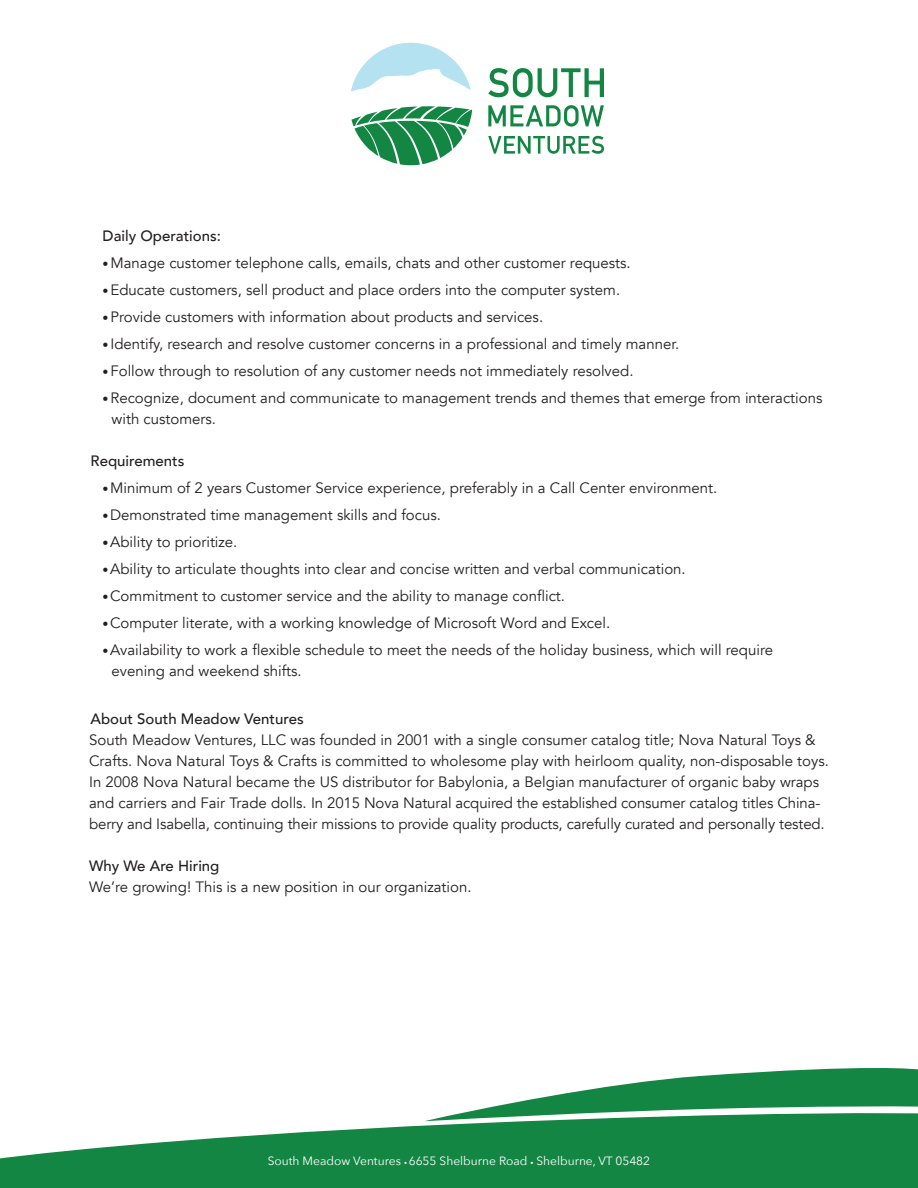
<style>
.page{position:relative;width:918px;height:1188px;background:#fff}
.page>*{position:absolute;margin:0;border:0;box-sizing:border-box;transform-origin:0 0}
.t1{font:15px/21px "Avenir";color:#231f20}
.t2{font:500 15px "Avenir";color:#231f20}
.t3{font:12px "Avenir Next";color:#fff}
.s1{font-size:12px}
.s2{font-family:"Avenir";font-size:6px}
</style>
<div class="page">
<svg style="left:488px;top:68px;width:116px;height:29px"></svg>
<svg style="left:488px;top:105px;width:116px;height:22px"></svg>
<svg style="left:488px;top:136px;width:116px;height:18px"></svg>
<svg style="left:351px;top:106px;width:121px;height:59px"></svg>
<svg style="left:351px;top:43px;width:120px;height:49px"></svg>
<svg style="left:0;top:1121px;width:918px;height:67px;background:#32965b"></svg>
<svg style="left:425px;top:1068px;width:493px;height:53px"></svg>
<p class="t2" style="left:103px;top:222px;width:120px">Daily Operations:</p>
<p class="t1" style="left:103px;top:252px;width:530px"><span class="s1">•</span> Manage customer telephone calls, emails, chats and other customer requests.</p>
<p class="t1" style="left:103px;top:279px;width:519px"><span class="s1">•</span> Educate customers, sell product and place orders into the computer system.</p>
<p class="t1" style="left:103px;top:306px;width:442px"><span class="s1">•</span> Provide customers with information about products and services.</p>
<p class="t1" style="left:103px;top:333px;width:578px"><span class="s1">•</span> Identify, research and resolve customer concerns in a professional and timely manner.</p>
<p class="t1" style="left:103px;top:360px;width:532px"><span class="s1">•</span> Follow through to resolution of any customer needs not immediately resolved.</p>
<p class="t1" style="left:112px;top:387px;width:712px;text-indent:-9px"><span class="s1">•</span> Recognize, document and communicate to management trends and themes that emerge from interactions with customers.</p>
<p class="t2" style="left:91px;top:447px;width:95px">Requirements</p>
<p class="t1" style="left:103px;top:477px;width:616px"><span class="s1">•</span>Minimum of 2 years Customer Service experience, preferably in a Call Center environment.</p>
<p class="t1" style="left:103px;top:504px;width:340px"><span class="s1">•</span>Demonstrated time management skills and focus.</p>
<p class="t1" style="left:103px;top:531px;width:136px"><span class="s1">•</span>Ability to prioritize.</p>
<p class="t1" style="left:103px;top:558px;width:585px"><span class="s1">•</span>Ability to articulate thoughts into clear and concise written and verbal communication.</p>
<p class="t1" style="left:103px;top:585px;width:464px"><span class="s1">•</span>Commitment to customer service and the ability to manage conflict.</p>
<p class="t1" style="left:103px;top:612px;width:509px"><span class="s1">•</span>Computer literate, with a working knowledge of Microsoft Word and Excel.</p>
<p class="t1" style="left:112px;top:639px;width:663px;text-indent:-9px"><span class="s1">•</span>Availability to work a flexible schedule to meet the needs of the holiday business, which will require evening and weekend shifts.</p>
<p class="t2" style="left:91px;top:705px;width:215px">About South Meadow Ventures</p>
<p class="t1" style="left:89px;top:729px;width:741px">South Meadow Ventures, LLC was founded in 2001 with a single consumer catalog title; Nova Natural Toys &amp; Crafts. Nova Natural Toys &amp; Crafts is committed to wholesome play with heirloom quality, non-disposable toys.<br>In 2008 Nova Natural became the US distributor for Babylonia, a Belgian manufacturer of organic baby wraps and carriers and Fair Trade dolls. In 2015 Nova Natural acquired the established consumer catalog titles China&shy;berry and Isabella, continuing their missions to provide quality products, carefully curated and personally tested.</p>
<p class="t2" style="left:89px;top:852px;width:132px">Why We Are Hiring</p>
<p class="t1" style="left:89px;top:876px;width:384px">We’re growing! This is a new position in our organization.</p>
<p class="t3" style="left:268px;top:1150px;width:384px">South Meadow Ventures <span class="s2">•</span> 6655 Shelburne Road <span class="s2">•</span> Shelburne, VT 05482</p>
</div>
